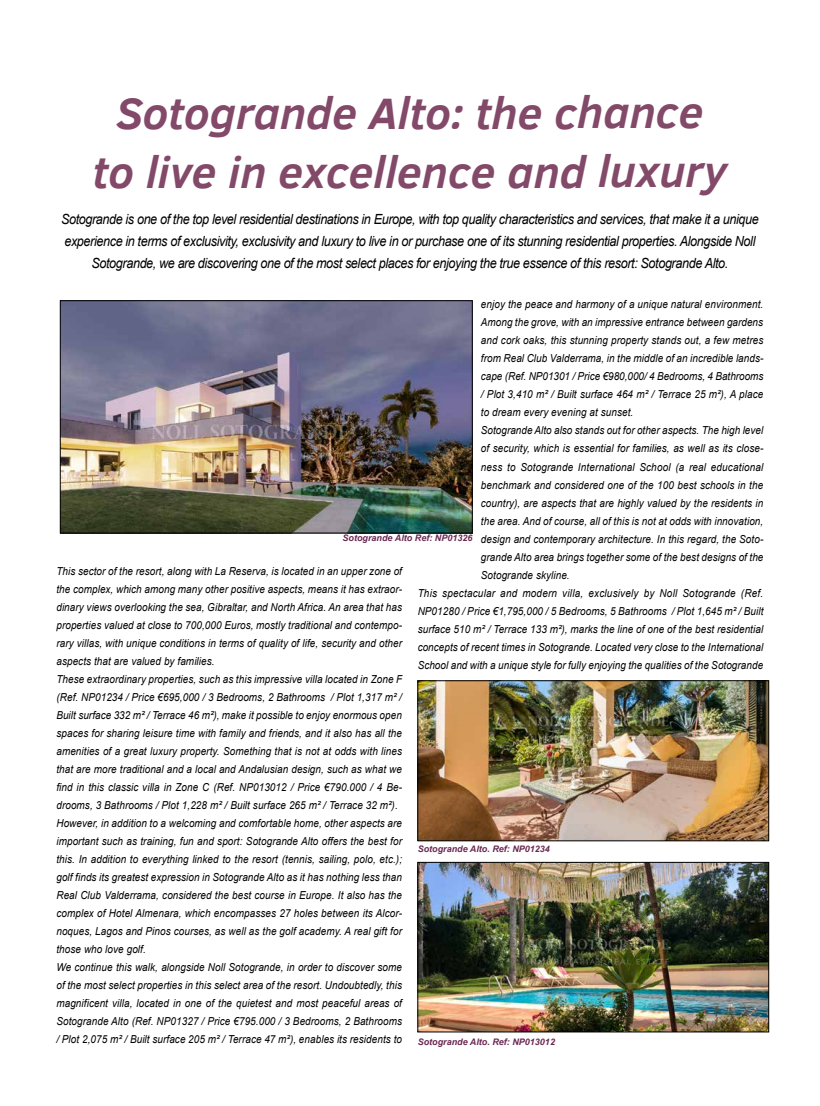
<style>
.page{position:relative;width:820px;height:1106px;background:#fff}
.page>*{position:absolute;margin:0;border:0;box-sizing:border-box;transform-origin:0 0}
.t1{font:italic 700 45px/59px "Clear Sans";color:#834969;text-align:center}
.t2{font:italic 14px/22px "Arial";letter-spacing:-.03em;color:#000;text-align:center;scale:.9 1}
.t3{font:italic 11px/18px "Arial";letter-spacing:.01em;color:#000;scale:.9 1}
.t4{font:italic 700 9px "Arial";color:#6a2851}
</style>
<div class="page">
<img style="left:62px;top:302px;width:408px;height:229px">
<div style="left:60px;top:300px;width:412px;height:233px;border:1px solid #000"></div>
<img style="left:419px;top:682px;width:347px;height:157px">
<div style="left:417px;top:680px;width:351px;height:161px;border:1px solid #000"></div>
<img style="left:419px;top:864px;width:347px;height:166px">
<div style="left:417px;top:862px;width:351px;height:170px;border:1px solid #000"></div>
<h1 class="t1" style="left:93px;top:82px;width:635px">Sotogrande Alto: the chance to live in excellence and luxury</h1>
<p class="t2" style="left:61px;top:209px;width:776px">Sotogrande is one of the top level residential destinations in Europe, with top quality characteristics and services, that make it a unique experience in terms of exclusivity, exclusivity and luxury to live in or purchase one of its stunning residential properties. Alongside Noll<br>Sotogrande, we are discovering one of the most select places for enjoying the true essence of this resort: Sotogrande Alto.</p>
<p class="t3" style="left:480px;top:296px;width:315px">enjoy the peace and harmony of a unique natural environment.</p>
<p class="t3" style="left:480px;top:314px;width:315px">Among the grove, with an impressive entrance between gardens</p>
<p class="t3" style="left:480px;top:332px;width:315px">and cork oaks, this stunning property stands out, a few metres</p>
<p class="t3" style="left:480px;top:350px;width:315px">from Real Club Valderrama, in the middle of an incredible lands-</p>
<p class="t3" style="left:480px;top:368px;width:315px">cape (Ref. NP01301 / Price €980,000/ 4 Bedrooms, 4 Bathrooms</p>
<p class="t3" style="left:480px;top:386px;width:315px">/ Plot 3,410 m² / Built surface 464 m² / Terrace 25 m²), A place</p>
<p class="t3" style="left:480px;top:404px;width:171px">to dream every evening at sunset.</p>
<p class="t3" style="left:480px;top:422px;width:315px">Sotogrande Alto also stands out for other aspects. The high level</p>
<p class="t3" style="left:480px;top:440px;width:315px">of security, which is essential for families, as well as its close-</p>
<p class="t3" style="left:480px;top:458px;width:315px">ness to Sotogrande International School (a real educational</p>
<p class="t3" style="left:480px;top:476px;width:315px">benchmark and considered one of the 100 best schools in the</p>
<p class="t3" style="left:480px;top:494px;width:315px">country), are aspects that are highly valued by the residents in</p>
<p class="t3" style="left:480px;top:512px;width:315px">the area. And of course, all of this is not at odds with innovation,</p>
<p class="t3" style="left:480px;top:530px;width:315px">design and contemporary architecture. In this regard, the Soto-</p>
<p class="t3" style="left:480px;top:548px;width:315px">grande Alto area brings together some of the best designs of the</p>
<p class="t3" style="left:480px;top:566px;width:100px">Sotogrande skyline.</p>
<p class="t3" style="left:417px;top:584px;width:385px">This spectacular and modern villa, exclusively by Noll Sotogrande (Ref.</p>
<p class="t3" style="left:417px;top:602px;width:385px">NP01280 / Price €1,795,000 / 5 Bedrooms, 5 Bathrooms / Plot 1,645 m² / Built</p>
<p class="t3" style="left:417px;top:620px;width:385px">surface 510 m² / Terrace 133 m²), marks the line of one of the best residential</p>
<p class="t3" style="left:417px;top:638px;width:385px">concepts of recent times in Sotogrande. Located very close to the International</p>
<p class="t3" style="left:417px;top:656px;width:385px">School and with a unique style for fully enjoying the qualities of the Sotogrande</p>
<p class="t4" style="left:342px;top:532px;width:131px">Sotogrande Alto Ref: NP01326</p>
<p class="t3" style="left:56px;top:562px;width:385px">This sector of the resort, along with La Reserva, is located in an upper zone of the complex, which among many other positive aspects, means it has extraor&shy;dinary views overlooking the sea, Gibraltar, and North Africa. An area that has properties valued at close to 700,000 Euros, mostly traditional and contempo&shy;rary villas, with unique conditions in terms of quality of life, security and other aspects that are valued by families.<br>These extraordinary properties, such as this impressive villa located in Zone F (Ref. NP01234 / Price €695,000 / 3 Bedrooms, 2 Bathrooms / Plot 1,317 m² / Built surface 332 m² / Terrace 46 m²), make it possible to enjoy enormous open spaces for sharing leisure time with family and friends, and it also has all the amenities of a great luxury property. Something that is not at odds with lines that are more traditional and a local and Andalusian design, such as what we find in this classic villa in Zone C (Ref. NP013012 / Price €790.000 / 4 Be&shy;drooms, 3 Bathrooms / Plot 1,228 m² / Built surface 265 m² / Terrace 32 m²).<br>However, in addition to a welcoming and comfortable home, other aspects are important such as training, fun and sport: Sotogrande Alto offers the best for this. In addition to everything linked to the resort (tennis, sailing, polo, etc.); golf finds its greatest expression in Sotogrande Alto as it has nothing less than Real Club Valderrama, considered the best course in Europe. It also has the complex of Hotel Almenara, which encompasses 27 holes between its Alcor&shy;noques, Lagos and Pinos courses, as well as the golf academy. A real gift for those who love golf.<br>We continue this walk, alongside Noll Sotogrande, in order to discover some of the most select properties in this select area of the resort. Undoubtedly, this magnificent villa, located in one of the quietest and most peaceful areas of Sotogrande Alto (Ref. NP01327 / Price €795.000 / 3 Bedrooms, 2 Bathrooms / Plot 2,075 m² / Built surface 205 m² / Terrace 47 m²), enables its residents to</p>
<p class="t4" style="left:417px;top:843px;width:134px">Sotogrande Alto. Ref: NP01234</p>
<p class="t4" style="left:417px;top:1035px;width:139px">Sotogrande Alto. Ref: NP013012</p>
</div>
